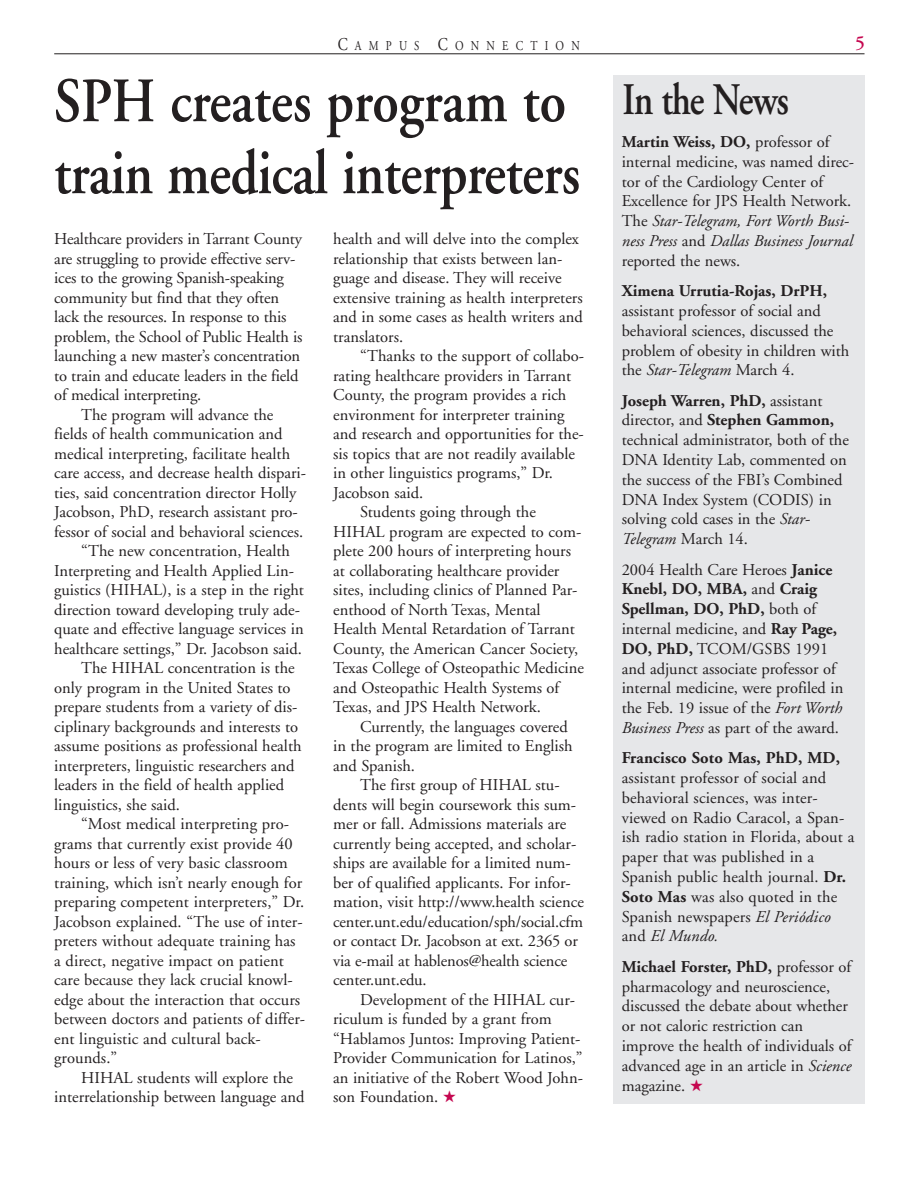
<style>
.page{position:relative;width:918px;height:1188px;background:#fff}
.page>*{position:absolute;margin:0;border:0;box-sizing:border-box;transform-origin:0 0}
.t1{font:600 63px/72px "Adobe Garamond";letter-spacing:-.01em;color:#231f20;scale:.85 1}
.t2{font:600 45px "Adobe Garamond";letter-spacing:-.025em;color:#231f20;scale:.8 1}
.t3{font:600 19.5px "Adobe Garamond";color:#c50750}
.t4{font:16.5px/19.8px "Adobe Garamond";color:#231f20}
.t5{font:700 16.5px "Adobe Garamond";color:#231f20}
.t6{font:13.5px "Adobe Garamond";letter-spacing:.665em;color:#231f20;scale:.8 1}
.s1{font-size:18px}
.s2{color:#c50750}
.s3{font-weight:700}
.s4{font-style:italic}
</style>
<div class="page">
<hr style="left:54px;top:53px;width:811px;height:1px;background:#231f20">
<div style="left:613px;top:76px;width:252px;height:1028px;background:#e6e7e9"></div>
<p class="t6" style="left:338px;top:40px;width:304px"><span class="s1">C</span>AMPUS <span class="s1">C</span>ONNECTION</p>
<p class="t3" style="left:855px;top:35px;width:11px">5</p>
<h1 class="t1" style="left:54px;top:71px;width:621px">SPH creates program to train medical interpreters</h1>
<p class="t4" style="left:54px;top:230px;width:249px">Healthcare providers in Tarrant County</p>
<p class="t4" style="left:54px;top:250px;width:243px">are struggling to provide effective serv-</p>
<p class="t4" style="left:54px;top:269px;width:231px">ices to the growing Spanish-speaking</p>
<p class="t4" style="left:54px;top:289px;width:226px">community but find that they often</p>
<p class="t4" style="left:54px;top:308px;width:234px">lack the resources. In response to this</p>
<p class="t4" style="left:54px;top:328px;width:250px">problem, the School of Public Health is</p>
<p class="t4" style="left:54px;top:347px;width:247px">launching a new master’s concentration</p>
<p class="t4" style="left:54px;top:367px;width:246px">to train and educate leaders in the field</p>
<p class="t4" style="left:54px;top:386px;width:149px">of medical interpreting.</p>
<p class="t4" style="left:81px;top:406px;width:194px">The program will advance the</p>
<p class="t4" style="left:54px;top:425px;width:230px">fields of health communication and</p>
<p class="t4" style="left:54px;top:445px;width:238px">medical interpreting, facilitate health</p>
<p class="t4" style="left:54px;top:464px;width:253px">care access, and decrease health dispari-</p>
<p class="t4" style="left:54px;top:484px;width:244px">ties, said concentration director Holly</p>
<p class="t4" style="left:54px;top:503px;width:245px">Jacobson, PhD, research assistant pro-</p>
<p class="t4" style="left:54px;top:523px;width:251px">fessor of social and behavioral sciences.</p>
<p class="t4" style="left:81px;top:542px;width:210px">“The new concentration, Health</p>
<p class="t4" style="left:54px;top:562px;width:241px">Interpreting and Health Applied Lin-</p>
<p class="t4" style="left:54px;top:581px;width:251px">guistics (HIHAL), is a step in the right</p>
<p class="t4" style="left:54px;top:601px;width:247px">direction toward developing truly ade-</p>
<p class="t4" style="left:54px;top:620px;width:251px">quate and effective language services in</p>
<p class="t4" style="left:54px;top:640px;width:249px">healthcare settings,” Dr. Jacobson said.</p>
<p class="t4" style="left:81px;top:659px;width:215px">The HIHAL concentration is the</p>
<p class="t4" style="left:54px;top:679px;width:238px">only program in the United States to</p>
<p class="t4" style="left:54px;top:698px;width:245px">prepare students from a variety of dis-</p>
<p class="t4" style="left:54px;top:718px;width:245px">ciplinary backgrounds and interests to</p>
<p class="t4" style="left:54px;top:737px;width:249px">assume positions as professional health</p>
<p class="t4" style="left:54px;top:757px;width:242px">interpreters, linguistic researchers and</p>
<p class="t4" style="left:54px;top:776px;width:231px">leaders in the field of health applied</p>
<p class="t4" style="left:54px;top:796px;width:127px">linguistics, she said.</p>
<p class="t4" style="left:81px;top:815px;width:209px">“Most medical interpreting pro-</p>
<p class="t4" style="left:54px;top:835px;width:240px">grams that currently exist provide 40</p>
<p class="t4" style="left:54px;top:854px;width:235px">hours or less of very basic classroom</p>
<p class="t4" style="left:54px;top:874px;width:250px">training, which isn’t nearly enough for</p>
<p class="t4" style="left:54px;top:893px;width:252px">preparing competent interpreters,” Dr.</p>
<p class="t4" style="left:54px;top:913px;width:250px">Jacobson explained. “The use of inter-</p>
<p class="t4" style="left:54px;top:932px;width:243px">preters without adequate training has</p>
<p class="t4" style="left:54px;top:952px;width:231px">a direct, negative impact on patient</p>
<p class="t4" style="left:54px;top:971px;width:240px">care because they lack crucial knowl-</p>
<p class="t4" style="left:54px;top:991px;width:248px">edge about the interaction that occurs</p>
<p class="t4" style="left:54px;top:1010px;width:252px">between doctors and patients of differ-</p>
<p class="t4" style="left:54px;top:1030px;width:208px">ent linguistic and cultural back-</p>
<p class="t4" style="left:54px;top:1049px;width:65px">grounds.”</p>
<p class="t4" style="left:81px;top:1069px;width:213px">HIHAL students will explore the</p>
<p class="t4" style="left:54px;top:1088px;width:252px">interrelationship between language and</p>
<p class="t4" style="left:333px;top:231px;width:251px">health and will delve into the complex relationship that exists between lan&shy;guage and disease. They will receive extensive training as health interpreters and in some cases as health writers and translators.</p>
<p class="t4" style="left:360px;top:347px;width:225px">“Thanks to the support of collabo-</p>
<p class="t4" style="left:333px;top:367px;width:239px">rating healthcare providers in Tarrant</p>
<p class="t4" style="left:333px;top:386px;width:235px">County, the program provides a rich</p>
<p class="t4" style="left:333px;top:406px;width:233px">environment for interpreter training</p>
<p class="t4" style="left:333px;top:425px;width:252px">and research and opportunities for the-</p>
<p class="t4" style="left:333px;top:445px;width:243px">sis topics that are not readily available</p>
<p class="t4" style="left:333px;top:464px;width:221px">in other linguistics programs,” Dr.</p>
<p class="t4" style="left:333px;top:484px;width:92px">Jacobson said.</p>
<p class="t4" style="left:360px;top:503px;width:177px">Students going through the</p>
<p class="t4" style="left:333px;top:523px;width:250px">HIHAL program are expected to com-</p>
<p class="t4" style="left:333px;top:542px;width:239px">plete 200 hours of interpreting hours</p>
<p class="t4" style="left:333px;top:562px;width:228px">at collaborating healthcare provider</p>
<p class="t4" style="left:333px;top:581px;width:246px">sites, including clinics of Planned Par-</p>
<p class="t4" style="left:333px;top:601px;width:209px">enthood of North Texas, Mental</p>
<p class="t4" style="left:333px;top:620px;width:243px">Health Mental Retardation of Tarrant</p>
<p class="t4" style="left:333px;top:640px;width:247px">County, the American Cancer Society,</p>
<p class="t4" style="left:333px;top:659px;width:252px">Texas College of Osteopathic Medicine</p>
<p class="t4" style="left:333px;top:679px;width:228px">and Osteopathic Health Systems of</p>
<p class="t4" style="left:333px;top:698px;width:209px">Texas, and JPS Health Network.</p>
<p class="t4" style="left:360px;top:718px;width:209px">Currently, the languages covered</p>
<p class="t4" style="left:333px;top:737px;width:241px">in the program are limited to English</p>
<p class="t4" style="left:333px;top:757px;width:83px">and Spanish.</p>
<p class="t4" style="left:360px;top:776px;width:201px">The first group of HIHAL stu-</p>
<p class="t4" style="left:333px;top:796px;width:244px">dents will begin coursework this sum-</p>
<p class="t4" style="left:333px;top:815px;width:235px">mer or fall. Admissions materials are</p>
<p class="t4" style="left:333px;top:835px;width:245px">currently being accepted, and scholar-</p>
<p class="t4" style="left:333px;top:854px;width:239px">ships are available for a limited num-</p>
<p class="t4" style="left:333px;top:874px;width:239px">ber of qualified applicants. For infor-</p>
<p class="t4" style="left:333px;top:893px;width:252px">mation, visit http://www.health science</p>
<p class="t4" style="left:333px;top:913px;width:251px">center.unt.edu/education/sph/social.cfm</p>
<p class="t4" style="left:333px;top:932px;width:246px">or contact Dr. Jacobson at ext. 2365 or</p>
<p class="t4" style="left:333px;top:952px;width:236px">via e-mail at hablenos@health science</p>
<p class="t4" style="left:333px;top:971px;width:95px">center.unt.edu.</p>
<p class="t4" style="left:360px;top:991px;width:217px">Development of the HIHAL cur-</p>
<p class="t4" style="left:333px;top:1010px;width:220px">riculum is funded by a grant from</p>
<p class="t4" style="left:333px;top:1030px;width:249px">“Hablamos Juntos: Improving Patient-</p>
<p class="t4" style="left:333px;top:1049px;width:251px">Provider Communication for Latinos,”</p>
<p class="t4" style="left:333px;top:1069px;width:251px">an initiative of the Robert Wood John-</p>
<p class="t4" style="left:333px;top:1088px;width:125px">son Foundation. <span class="s2">★</span></p>
<h2 class="t2" style="left:623px;top:82px;width:209px">In the News</h2>
<p class="t4" style="left:622px;top:133px;width:234px"><span class="s3">Martin Weiss, DO,</span> professor of internal medicine, was named direc&shy;tor of the Cardiology Center of<br>Excellence for JPS Health Network.<br>The <span class="s4">Star-Telegram, Fort Worth Busi&shy;ness Press</span> and <span class="s4">Dallas Business Journal </span>reported the news.</p>
<p class="t5" style="left:622px;top:284px;width:207px">Ximena Urrutia-Rojas, DrPH,</p>
<p class="t4" style="left:622px;top:302px;width:229px">assistant professor of social and behavioral sciences, discussed the problem of obesity in children with the <span class="s4">Star-Telegram</span> March 4.</p>
<p class="t4" style="left:622px;top:392px;width:229px"><span class="s3">Joseph Warren, PhD,</span> assistant director, and <span class="s3">Stephen Gammon, </span>technical administrator, both of the<br>DNA Identity Lab, commented on the success of the FBI’s Combined<br>DNA Index System (CODIS) in solving cold cases in the <span class="s4">Star-<br>Telegram</span> March 14.</p>
<p class="t4" style="left:622px;top:561px;width:223px">2004 Health Care Heroes <span class="s3">Janice<br>Knebl, DO, MBA,</span> and <span class="s3">Craig<br>Spellman, DO, PhD,</span> both of internal medicine, and <span class="s3">Ray Page,<br>DO, PhD,</span> TCOM/GSBS 1991 and adjunct associate professor of internal medicine, were profiled in the Feb. 19 issue of the <span class="s4">Fort Worth<br>Business Press</span> as part of the award.</p>
<p class="t5" style="left:622px;top:751px;width:220px">Francisco Soto Mas, PhD, MD,</p>
<p class="t4" style="left:622px;top:769px;width:234px">assistant professor of social and behavioral sciences, was inter&shy;viewed on Radio Caracol, a Span&shy;ish radio station in Florida, about a paper that was published in a<br>Spanish public health journal. <span class="s3">Dr.<br>Soto Mas</span> was also quoted in the<br>Spanish newspapers <span class="s4">El Periódico </span>and <span class="s4">El Mundo.</span></p>
<p class="t4" style="left:622px;top:958px;width:231px"><span class="s3">Michael Forster, PhD,</span> professor of pharmacology and neuroscience, discussed the debate about whether or not caloric restriction can improve the health of individuals of advanced age in an article in <span class="s4">Science </span>magazine. <span class="s2">★</span></p>
</div>
